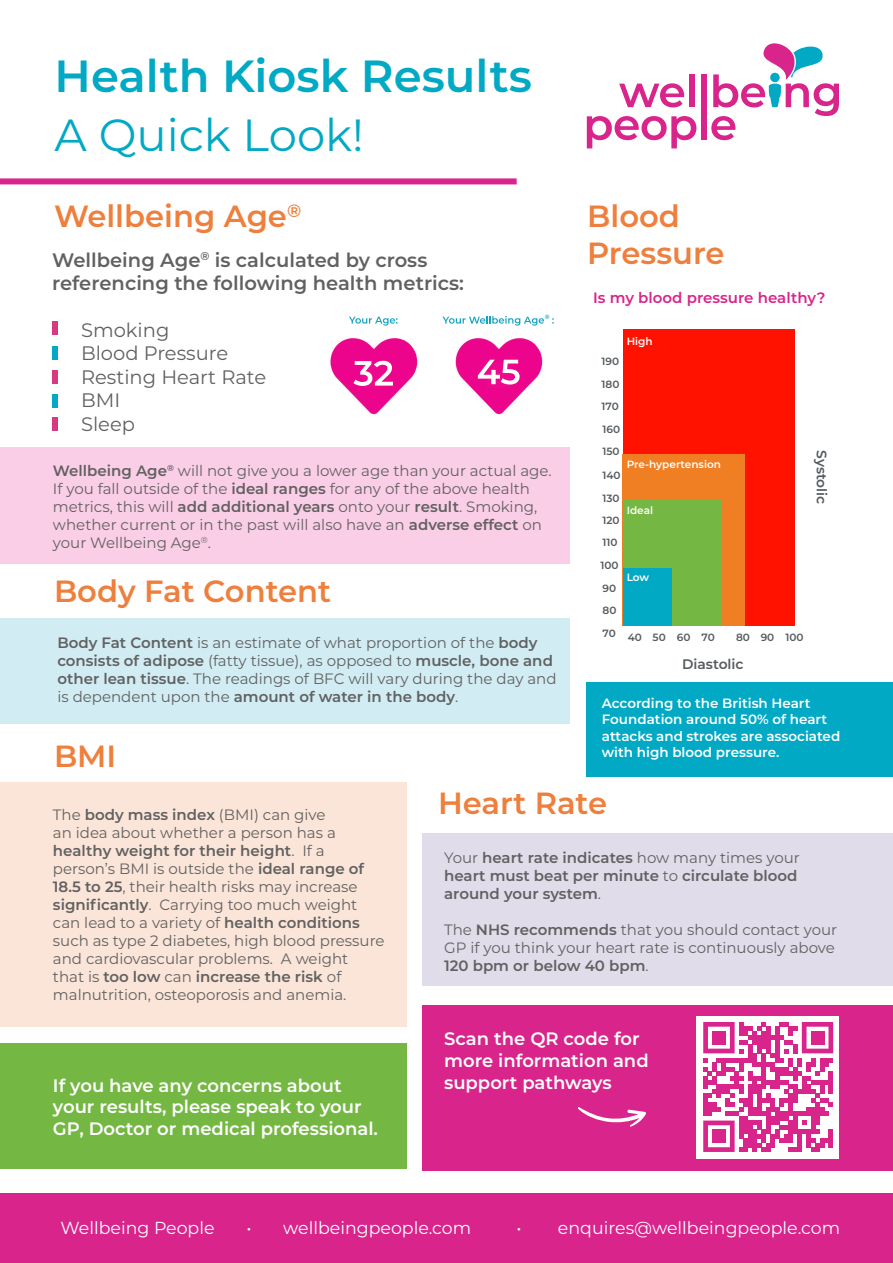
<style>
.page{position:relative;width:893px;height:1263px;background:#fff}
.page>*{position:absolute;margin:0;border:0;box-sizing:border-box;transform-origin:0 0}
.t1{font:600 45px "Montserrat";color:#01a9c4}
.t2{font:45px "Montserrat";color:#01a9c4}
.t3{font:600 30.6px "Montserrat";color:#ee7f3c}
.t4{font:600 19.5px/23.4px "Montserrat";color:#616161}
.t5{font:19.5px "Montserrat";color:#616161}
.t6{font:600 18px/21.6px "Montserrat";color:#fff}
.t7{font:17.4px "Montserrat";color:#fff}
.t8{font:15px/18px "Montserrat";color:#616161}
.t9{font:600 15px/18px "Montserrat";color:#616161}
.t10{font:600 15px "Montserrat";color:#d8248b}
.t11{font:600 13.8px "Montserrat";color:#545b5f}
.t12{font:600 13.5px/16.2px "Montserrat";color:#fff}
.t13{font:600 10.5px "Montserrat";color:#545b5f}
.t14{font:600 10.5px "Montserrat";color:#fff}
.t15{font:600 6.15px "Montserrat";color:#17a3c3}
.s1{font-weight:600}
.s2{font-weight:400}
</style>
<div class="page">
<div style="left:0;top:448px;width:570px;height:116px;background:#fbcee8"></div>
<div style="left:0;top:619px;width:570px;height:105px;background:#d1ecf3"></div>
<div style="left:0;top:1043px;width:406px;height:126px;background:#74b843"></div>
<div style="left:0;top:782px;width:406px;height:244px;background:#fbe5d8"></div>
<div style="left:422px;top:833px;width:471px;height:152px;background:#e1dcea"></div>
<div style="left:701px;top:74px;width:6px;height:66px;background:#d8248b"></div>
<svg style="left:619px;top:83px;width:65px;height:24px"></svg>
<div style="left:689px;top:74px;width:5px;height:33px;background:#d8248b"></div>
<svg style="left:587px;top:116px;width:109px;height:32px"></svg>
<svg style="left:711px;top:43px;width:128px;height:97px"></svg>
<div style="left:623px;top:329px;width:171px;height:297px;background:#ff1300"></div>
<div style="left:623px;top:455px;width:122px;height:171px;background:#f07e23"></div>
<div style="left:623px;top:500px;width:98px;height:126px;background:#74b843"></div>
<div style="left:623px;top:569px;width:49px;height:57px;background:#01a9c4"></div>
<div style="left:0;top:178px;width:517px;height:6px;background:#d8248b"></div>
<div style="left:52px;top:321px;width:5px;height:14px;background:#d83a81"></div>
<div style="left:52px;top:347px;width:5px;height:13px;background:#01a9c4"></div>
<div style="left:52px;top:370px;width:5px;height:13px;background:#d83a81"></div>
<div style="left:52px;top:394px;width:5px;height:13px;background:#01a9c4"></div>
<div style="left:52px;top:417px;width:5px;height:14px;background:#d83a81"></div>
<img style="left:330px;top:338px;width:88px;height:77px">
<svg style="left:349px;top:317px;width:49px;height:9px"></svg>
<div style="left:362px;top:363px;width:23px;height:24px;background:#ed088d"></div>
<svg style="left:353px;top:361px;width:40px;height:25px"></svg>
<img style="left:455px;top:338px;width:88px;height:77px">
<svg style="left:442px;top:316px;width:102px;height:10px"></svg>
<svg style="left:487px;top:384px;width:23px;height:3px"></svg>
<svg style="left:478px;top:360px;width:42px;height:24px"></svg>
<div style="left:587px;top:683px;width:306px;height:94px;background:#01a9c4"></div>
<div style="left:422px;top:1005px;width:471px;height:165px;background:#d8248b"></div>
<div style="left:0;top:1193px;width:893px;height:70px;background:#d8248b"></div>
<svg style="left:578px;top:1107px;width:68px;height:20px"></svg>
<div style="left:697px;top:1016px;width:142px;height:142px;background:#fff"></div>
<svg style="left:703px;top:1022px;width:130px;height:130px"></svg>
<div style="left:712px;top:1031px;width:14px;height:13px;background:#d8248b"></div>
<div style="left:811px;top:1031px;width:13px;height:13px;background:#d8248b"></div>
<div style="left:712px;top:1129px;width:14px;height:14px;background:#d8248b"></div>
<p class="t1" style="left:55px;top:44px;width:479px">Health Kiosk Results</p>
<p class="t2" style="left:55px;top:104px;width:311px">A Quick Look!</p>
<p class="t3" style="left:54px;top:195px;width:249px">Wellbeing Age<sup>®</sup></p>
<p class="t3" style="left:587px;top:195px;width:94px">Blood</p>
<p class="t3" style="left:587px;top:231px;width:139px">Pressure</p>
<p class="t4" style="left:52px;top:247px;width:413px">Wellbeing Age<sup>®</sup> is calculated by cross referencing the following health metrics:</p>
<p class="t5" style="left:52px;top:317px;width:119px">• Smoking</p>
<p class="t5" style="left:52px;top:340px;width:178px">• Blood Pressure</p>
<p class="t5" style="left:52px;top:363px;width:216px">• Resting Heart Rate</p>
<p class="t5" style="left:52px;top:387px;width:70px">• BMI</p>
<p class="t5" style="left:52px;top:410px;width:84px">• Sleep</p>
<p class="t10" style="left:593px;top:287px;width:234px">Is my blood pressure healthy?</p>
<p class="t15" style="left:545px;top:312px;width:6px">®</p>
<p class="t14" style="left:627px;top:334px;width:28px">High</p>
<p class="t13" style="left:601px;top:353px;width:19px">190</p>
<p class="t13" style="left:601px;top:376px;width:19px">180</p>
<p class="t13" style="left:601px;top:399px;width:19px">170</p>
<p class="t13" style="left:602px;top:422px;width:19px">160</p>
<p class="t8" style="left:53px;top:461px;width:500px"><span class="s1">Wellbeing Age</span><sup>®</sup> will not give you a lower age than your actual age.<br>If you fall outside of the <span class="s1">ideal ranges</span> for any of the above health metrics, this will <span class="s1">add additional years</span> onto your <span class="s1">result</span>. Smoking, whether current or in the past will also have an <span class="s1">adverse effect</span> on your Wellbeing Age<sup>®</sup>.</p>
<p class="t3" style="left:54px;top:570px;width:279px">Body Fat Content</p>
<p class="t8" style="left:57px;top:633px;width:501px"><span class="s1">Body Fat Content</span> is an estimate of what proportion of the <span class="s1">body consists of adipose</span> (fatty tissue), as opposed to <span class="s1">muscle, bone and other lean tissue</span>. The readings of BFC will vary during the day and is dependent upon the <span class="s1">amount of water in the body</span>.</p>
<p class="t3" style="left:54px;top:735px;width:64px">BMI</p>
<p class="t13" style="left:602px;top:444px;width:19px">150</p>
<p class="t14" style="left:627px;top:457px;width:96px">Pre-hypertension</p>
<p class="t13" style="left:602px;top:468px;width:20px">140</p>
<p class="t13" style="left:602px;top:490px;width:19px">130</p>
<p class="t13" style="left:602px;top:513px;width:19px">120</p>
<p class="t13" style="left:602px;top:535px;width:17px">110</p>
<p class="t13" style="left:601px;top:558px;width:20px">100</p>
<p class="t13" style="left:602px;top:580px;width:15px">90</p>
<p class="t13" style="left:602px;top:603px;width:15px">80</p>
<p class="t13" style="left:602px;top:626px;width:15px">70</p>
<p class="t14" style="left:627px;top:503px;width:28px">Ideal</p>
<p class="t14" style="left:627px;top:570px;width:24px">Low</p>
<p class="t13" style="left:628px;top:630px;width:16px">40</p>
<p class="t13" style="left:653px;top:630px;width:15px">50</p>
<p class="t13" style="left:677px;top:630px;width:15px">60</p>
<p class="t13" style="left:701px;top:630px;width:15px">70</p>
<p class="t13" style="left:736px;top:630px;width:15px">80</p>
<p class="t13" style="left:761px;top:630px;width:15px">90</p>
<p class="t13" style="left:785px;top:630px;width:20px">100</p>
<p class="t11" style="left:682px;top:655px;width:63px">Diastolic</p>
<p class="t11" style="left:832px;top:450px;width:56px;rotate:90deg">Systolic</p>
<p class="t12" style="left:602px;top:695px;width:240px">According to the British Heart<br>Foundation around 50% of heart attacks and strokes are associated with high blood pressure.</p>
<p class="t8" style="left:53px;top:805px;width:333px">The <span class="s1">body mass index</span> (BMI) can give<br>an idea about whether a person has a <span class="s1">healthy weight for their height</span>. If a person’s BMI is outside the <span class="s1">ideal range of 18.5 to 25</span>, their health risks may increase <span class="s1">significantly</span>. Carrying too much weight can lead to a variety of <span class="s1">health conditions </span>such as type 2 diabetes, high blood pressure and cardiovascular problems. A weight<br>that is <span class="s1">too low</span> can <span class="s1">increase the risk</span> of malnutrition, osteoporosis and anemia.</p>
<p class="t6" style="left:53px;top:1074px;width:327px">If you have any concerns about your results, please speak to your<br>GP, Doctor or medical professional.</p>
<p class="t3" style="left:438px;top:782px;width:171px">Heart Rate</p>
<p class="t9" style="left:444px;top:848px;width:357px"><span class="s2">Your</span> heart rate indicates <span class="s2">how many times your </span>heart must beat per minute <span class="s2">to</span> circulate blood around your system<span class="s2">.</span></p>
<p class="t8" style="left:444px;top:920px;width:395px">The <span class="s1">NHS recommends</span> that you should contact your<br>GP if you think your heart rate is continuously above<br><span class="s1">120 bpm or below 40 bpm</span>.</p>
<p class="t6" style="left:444px;top:1027px;width:197px">Scan the QR code for</p>
<p class="t6" style="left:444px;top:1049px;width:206px">more information and</p>
<p class="t6" style="left:444px;top:1070px;width:169px">support pathways</p>
<p class="t7" style="left:61px;top:1216px;width:155px">Wellbeing People</p>
<p class="t7" style="left:246px;top:1216px;width:226px">• wellbeingpeople.com</p>
<p class="t7" style="left:517px;top:1216px;width:325px">• enquires@wellbeingpeople.com</p>
</div>
